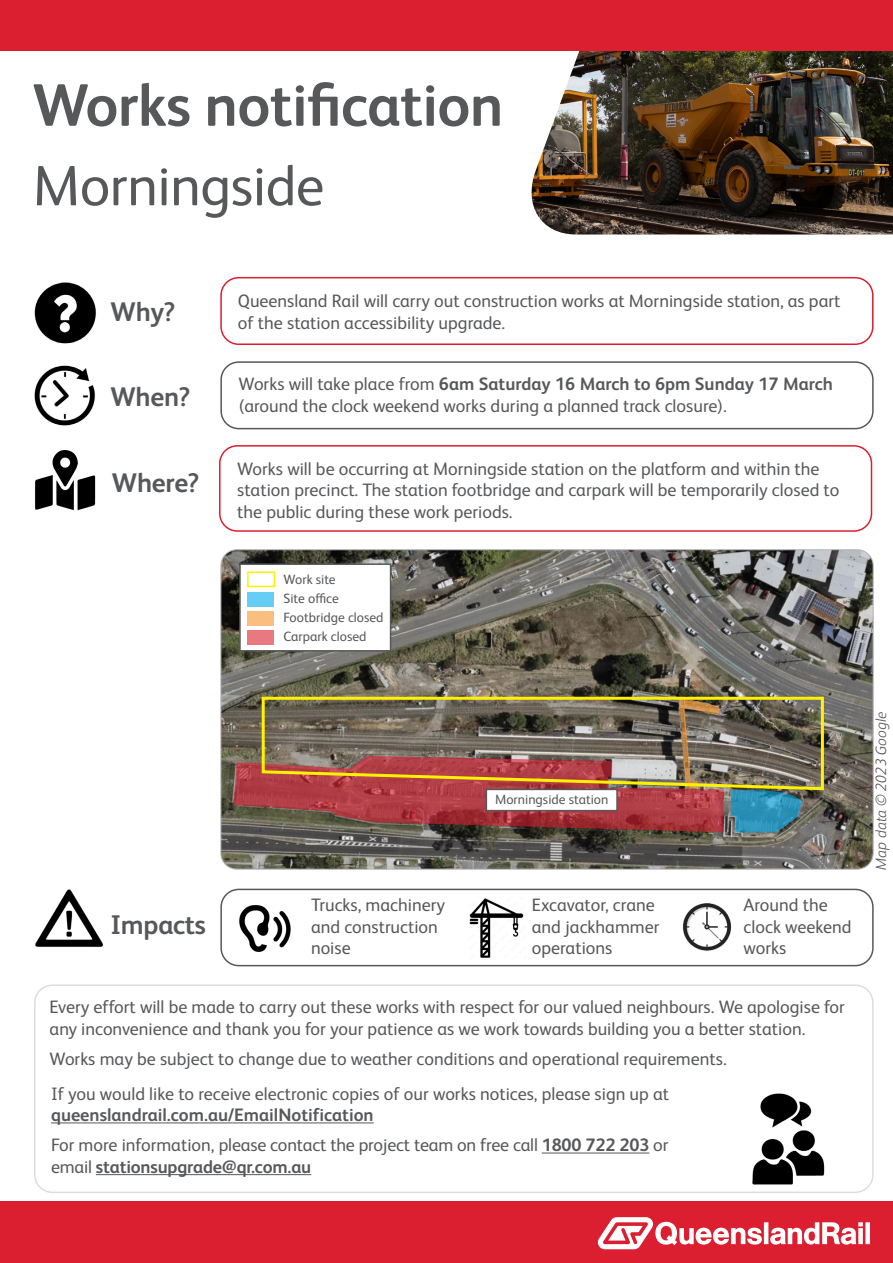
<style>
.page{position:relative;width:893px;height:1263px;background:#fff}
.page>*{position:absolute;margin:0;border:0;box-sizing:border-box;transform-origin:0 0}
.Heading{font:700 60px "FS Albert Pro";letter-spacing:-.01em;color:#57585a}
.Heading-2{font:57px "FS Albert Pro";letter-spacing:-.01em;color:#57585a}
.Sub_Heading_1{font:700 27px "FS Albert Pro";letter-spacing:-.01em;color:#57585a}
.Body_Copy{font:18px/21.6px "FS Albert Pro";color:#57585a}
.t1{font:italic 300 15px "FS Albert Pro";color:#57585a}
.t2{font:13.5px/18.9px "FS Albert Pro";color:#57585a}
.s1{font-weight:700}
</style>
<div class="page">
<img style="left:531px;top:51px;width:362px;height:183px">
<div style="left:0;top:0;width:893px;height:51px;background:#db1e30"></div>
<div style="left:0;top:1201px;width:893px;height:62px;background:#db1e30"></div>
<svg style="left:598px;top:1217px;width:272px;height:32px"></svg>
<img style="left:34px;top:282px;width:62px;height:62px">
<div style="left:220px;top:277px;width:653px;height:68px;border:2px solid #db1e30;border-radius:18px"></div>
<img style="left:34px;top:365px;width:61px;height:61px">
<div style="left:220px;top:361px;width:654px;height:68px;border:2px solid #57585a;border-radius:18px"></div>
<img style="left:35px;top:450px;width:61px;height:61px">
<div style="left:219px;top:445px;width:653px;height:87px;border:2px solid #db1e30;border-radius:18px"></div>
<img style="left:222px;top:551px;width:650px;height:317px">
<div style="left:239px;top:563px;width:152px;height:88px;background:#fff;border:2px solid #57585a"></div>
<div style="left:247px;top:571px;width:28px;height:16px;border:2px solid #fff101"></div>
<div style="left:248px;top:592px;width:26px;height:14px;background:#66cef5"></div>
<div style="left:248px;top:611px;width:26px;height:14px;background:#fabe7e"></div>
<div style="left:248px;top:630px;width:26px;height:14px;background:#e97882"></div>
<svg style="left:731px;top:792px;width:71px;height:40px;background:#358dac"></svg>
<svg style="left:233px;top:697px;width:490px;height:135px;background:#9c5858"></svg>
<img style="left:260px;top:695px;width:565px;height:97px">
<img style="left:35px;top:889px;width:68px;height:58px">
<div style="left:220px;top:889px;width:654px;height:77px;border:2px solid #57585a;border-radius:18px"></div>
<img style="left:239px;top:905px;width:52px;height:47px">
<img style="left:469px;top:898px;width:55px;height:60px">
<img style="left:683px;top:903px;width:49px;height:48px">
<div style="left:34px;top:984px;width:840px;height:209px;border:2px solid #dcdddf;border-radius:18px"></div>
<hr style="left:51px;top:1122px;width:323px;height:1px;background:#57585a">
<hr style="left:542px;top:1152px;width:107px;height:1px;background:#57585a">
<hr style="left:96px;top:1174px;width:215px;height:1px;background:#57585a">
<img style="left:752px;top:1093px;width:73px;height:92px">
<h1 class="Heading" style="left:33px;top:63px;width:472px">Works notification</h1>
<h1 class="Heading-2" style="left:33px;top:145px;width:293px">Morningside</h1>
<h2 class="Sub_Heading_1" style="left:111px;top:293px;width:66px">Why?</h2>
<p class="Body_Copy" style="left:238px;top:289px;width:604px">Queensland Rail will carry out construction works at Morningside station, as part of the station accessibility upgrade.</p>
<h2 class="Sub_Heading_1" style="left:110px;top:377px;width:81px">When?</h2>
<p class="Body_Copy" style="left:239px;top:372px;width:596px">Works will take place from <span class="s1">6am Saturday 16 March to 6pm Sunday 17 March </span>(around the clock weekend works during a planned track closure).</p>
<h2 class="Sub_Heading_1" style="left:112px;top:463px;width:89px">Where?</h2>
<p class="Body_Copy" style="left:237px;top:456px;width:604px">Works will be occurring at Morningside station on the platform and within the station precinct. The station footbridge and carpark will be temporarily closed to the public during these work periods.</p>
<p class="t2" style="left:284px;top:569px;width:101px">Work site<br>Site office<br>Footbridge closed<br>Carpark closed</p>
<h2 class="Sub_Heading_1" style="left:110px;top:905px;width:97px">Impacts</h2>
<p class="t2" style="left:495px;top:789px;width:115px">Morningside station</p>
<p class="Body_Copy" style="left:311px;top:893px;width:136px">Trucks, machinery and construction noise</p>
<p class="Body_Copy" style="left:532px;top:892px;width:129px">Excavator, crane and jackhammer operations</p>
<p class="Body_Copy" style="left:744px;top:893px;width:109px">Around the clock weekend works</p>
<p class="Body_Copy" style="left:50px;top:995px;width:797px">Every effort will be made to carry out these works with respect for our valued neighbours. We apologise for any inconvenience and thank you for your patience as we work towards building you a better station.</p>
<p class="Body_Copy" style="left:50px;top:1046px;width:679px">Works may be subject to change due to weather conditions and operational requirements.</p>
<p class="Body_Copy" style="left:51px;top:1081px;width:620px">If you would like to receive electronic copies of our works notices, please sign up at <span class="s1">queenslandrail.com.au/EmailNotification</span></p>
<p class="Body_Copy" style="left:51px;top:1133px;width:619px">For more information, please contact the project team on free call <span class="s1">1800 722 203</span> or email <span class="s1">stationsupgrade@qr.com.au</span></p>
<p class="t1" style="left:871px;top:870px;width:159px;rotate:-90deg">Map data © 2023 Google</p>
</div>
